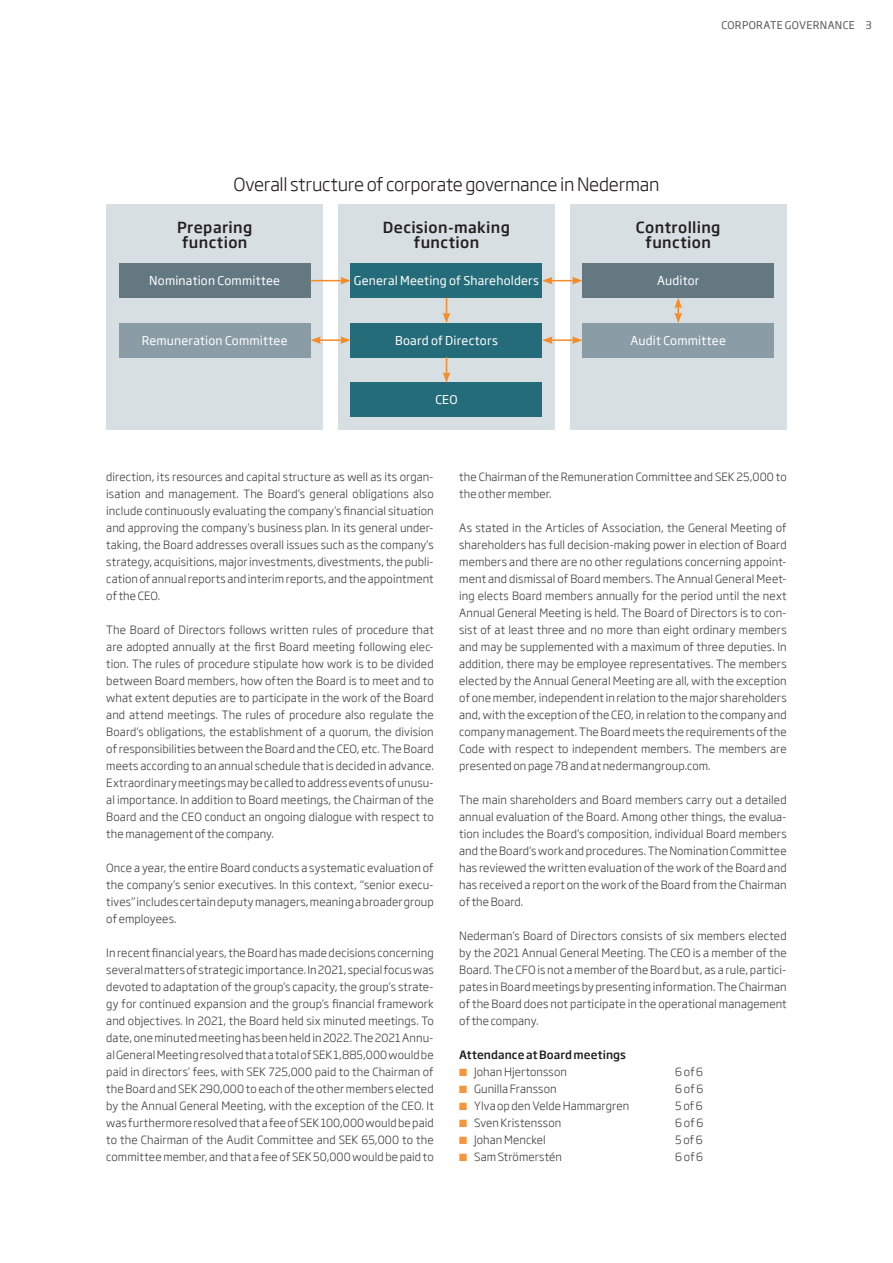
<style>
.page{position:relative;width:893px;height:1263px;background:#fff}
.page>*{position:absolute;margin:0;border:0;box-sizing:border-box;transform-origin:0 0}
.Underrubrik_2{font:300 18px "Soho Gothic Std";letter-spacing:-.015em;color:#231f20}
.Tabelltext{font:500 15px "Soho Gothic Std";letter-spacing:.025em;color:#231f20}
.Vit_10_pkt{font:12px "Soho Gothic Std";letter-spacing:.015em;color:#fff}
.Brödtext{font:300 11.25px/17px "Soho Gothic Std";letter-spacing:.01em;color:#3e3e3f;text-align:justify}
.Underrubrik_ny_-_gem{font:500 11.25px "Soho Gothic Std";letter-spacing:.01em;color:#231f20}
.t1{font:10.5px "Soho Gothic Std";letter-spacing:.03em;color:#57585a}
.s1{color:#f7953c}
</style>
<div class="page">
<div style="left:106px;top:204px;width:217px;height:225px;background:#d8dfe3"></div>
<div style="left:338px;top:204px;width:217px;height:225px;background:#d8dfe3"></div>
<div style="left:570px;top:204px;width:217px;height:225px;background:#d8dfe3"></div>
<div style="left:351px;top:264px;width:191px;height:34px;background:#256c7a"></div>
<div style="left:351px;top:323px;width:191px;height:34px;background:#256c7a"></div>
<div style="left:351px;top:383px;width:191px;height:34px;background:#256c7a"></div>
<div style="left:119px;top:264px;width:191px;height:34px;background:#647882"></div>
<div style="left:119px;top:323px;width:191px;height:34px;background:#8a9ca6"></div>
<div style="left:583px;top:264px;width:191px;height:34px;background:#647882"></div>
<div style="left:583px;top:323px;width:191px;height:34px;background:#8a9ca6"></div>
<hr style="left:310px;top:280px;width:33px;height:1px;background:#f68b29">
<svg style="left:340px;top:277px;width:11px;height:7px"></svg>
<hr style="left:319px;top:339px;width:24px;height:2px;background:#f68b29">
<svg style="left:310px;top:336px;width:11px;height:8px"></svg>
<svg style="left:340px;top:336px;width:11px;height:8px"></svg>
<svg style="left:542px;top:277px;width:41px;height:7px"></svg>
<hr style="left:550px;top:339px;width:24px;height:2px;background:#f68b29">
<svg style="left:542px;top:336px;width:11px;height:8px"></svg>
<svg style="left:572px;top:336px;width:11px;height:8px"></svg>
<svg style="left:674px;top:298px;width:8px;height:25px"></svg>
<svg style="left:443px;top:298px;width:7px;height:25px"></svg>
<svg style="left:443px;top:357px;width:7px;height:26px"></svg>
<p class="t1" style="left:721px;top:19px;width:152px">CORPORATE GOVERNANCE 3</p>
<p class="Underrubrik_2" style="left:233px;top:173px;width:428px">Overall structure of corporate governance in Nederman</p>
<p class="Tabelltext" style="left:177px;top:218px;width:77px">Preparing</p>
<p class="Tabelltext" style="left:182px;top:233px;width:67px">function</p>
<p class="Tabelltext" style="left:383px;top:218px;width:129px">Decision-making</p>
<p class="Tabelltext" style="left:414px;top:233px;width:67px">function</p>
<p class="Tabelltext" style="left:636px;top:218px;width:86px">Controlling</p>
<p class="Tabelltext" style="left:646px;top:233px;width:67px">function</p>
<p class="Vit_10_pkt" style="left:149px;top:273px;width:132px">Nomination Committee</p>
<p class="Vit_10_pkt" style="left:142px;top:333px;width:148px">Remuneration Committee</p>
<p class="Vit_10_pkt" style="left:354px;top:273px;width:187px">General Meeting of Shareholders</p>
<p class="Vit_10_pkt" style="left:395px;top:333px;width:104px">Board of Directors</p>
<p class="Vit_10_pkt" style="left:435px;top:392px;width:24px">CEO</p>
<p class="Vit_10_pkt" style="left:657px;top:273px;width:44px">Auditor</p>
<p class="Vit_10_pkt" style="left:630px;top:333px;width:97px">Audit Committee</p>
<p class="Brödtext" style="left:106px;top:468px;width:329px">direction, its resources and capital structure as well as its organ&shy;isation and management. The Board’s general obligations also include continuously evaluating the company’s financial situation and approving the company’s business plan. In its general under&shy;taking, the Board addresses overall issues such as the company's strategy, acquisitions, major investments, divestments, the publi&shy;cation of annual reports and interim reports, and the appointment of the CEO.</p>
<p class="Brödtext" style="left:106px;top:621px;width:329px">The Board of Directors follows written rules of procedure that are adopted annually at the first Board meeting following elec&shy;tion. The rules of procedure stipulate how work is to be divided between Board members, how often the Board is to meet and to what extent deputies are to participate in the work of the Board and attend meetings. The rules of procedure also regulate the Board’s obligations, the establishment of a quorum, the division of responsibilities between the Board and the CEO, etc. The Board meets according to an annual schedule that is decided in advance.<br>Extraordinary meetings may be called to address events of unusu&shy;al importance. In addition to Board meetings, the Chairman of the Board and the CEO conduct an ongoing dialogue with respect to the management of the company.</p>
<p class="Brödtext" style="left:106px;top:859px;width:329px">Once a year, the entire Board conducts a systematic evaluation of the company’s senior executives. In this context, “senior execu&shy;tives” includes certain deputy managers, meaning a broader group of employees.</p>
<p class="Brödtext" style="left:106px;top:944px;width:329px">In recent financial years, the Board has made decisions concerning several matters of strategic importance. In 2021, special focus was devoted to adaptation of the group’s capacity, the group’s strate&shy;gy for continued expansion and the group’s financial framework and objectives. In 2021, the Board held six minuted meetings. To date, one minuted meeting has been held in 2022. The 2021 Annu&shy;al General Meeting resolved that a total of SEK 1,885,000 would be paid in directors’ fees, with SEK 725,000 paid to the Chairman of the Board and SEK 290,000 to each of the other members elected by the Annual General Meeting, with the exception of the CEO. It was furthermore resolved that a fee of SEK 100,000 would be paid to the Chairman of the Audit Committee and SEK 65,000 to the committee member, and that a fee of SEK 50,000 would be paid to</p>
<p class="Brödtext" style="left:459px;top:468px;width:329px">the Chairman of the Remuneration Committee and SEK 25,000 to the other member.</p>
<p class="Brödtext" style="left:459px;top:519px;width:329px">As stated in the Articles of Association, the General Meeting of shareholders has full decision-making power in election of Board members and there are no other regulations concerning appoint&shy;ment and dismissal of Board members. The Annual General Meet&shy;ing elects Board members annually for the period until the next Annual General Meeting is held. The Board of Directors is to con&shy;sist of at least three and no more than eight ordinary members and may be supplemented with a maximum of three deputies. In addition, there may be employee representatives. The members elected by the Annual General Meeting are all, with the exception of one member, independent in relation to the major shareholders and, with the exception of the CEO, in relation to the company and company management. The Board meets the requirements of the Code with respect to independent members. The members are presented on page 78 and at nedermangroup.com.</p>
<p class="Brödtext" style="left:459px;top:791px;width:329px">The main shareholders and Board members carry out a detailed annual evaluation of the Board. Among other things, the evalua&shy;tion includes the Board’s composition, individual Board members and the Board’s work and procedures. The Nomination Committee has reviewed the written evaluation of the work of the Board and has received a report on the work of the Board from the Chairman of the Board.</p>
<p class="Brödtext" style="left:459px;top:927px;width:329px">Nederman’s Board of Directors consists of six members elected by the 2021 Annual General Meeting. The CEO is a member of the Board. The CFO is not a member of the Board but, as a rule, partici&shy;pates in Board meetings by presenting information. The Chairman of the Board does not participate in the operational management of the company.</p>
<p class="Underrubrik_ny_-_gem" style="left:459px;top:1047px;width:168px">Attendance at Board meetings</p>
<p class="Brödtext" style="left:459px;top:1063px;width:109px"><span class="s1">■</span> Johan Hjertonsson</p>
<p class="Brödtext" style="left:675px;top:1063px;width:30px">6 of 6</p>
<p class="Brödtext" style="left:459px;top:1080px;width:99px"><span class="s1">■</span> Gunilla Fransson</p>
<p class="Brödtext" style="left:675px;top:1080px;width:30px">6 of 6</p>
<p class="Brödtext" style="left:459px;top:1097px;width:171px"><span class="s1">■</span> Ylva op den Velde Hammargren</p>
<p class="Brödtext" style="left:675px;top:1097px;width:29px">5 of 6</p>
<p class="Brödtext" style="left:459px;top:1114px;width:104px"><span class="s1">■</span> Sven Kristensson</p>
<p class="Brödtext" style="left:675px;top:1114px;width:30px">6 of 6</p>
<p class="Brödtext" style="left:459px;top:1131px;width:88px"><span class="s1">■</span> Johan Menckel</p>
<p class="Brödtext" style="left:675px;top:1131px;width:29px">5 of 6</p>
<p class="Brödtext" style="left:459px;top:1148px;width:104px"><span class="s1">■</span> Sam Strömerstén</p>
<p class="Brödtext" style="left:675px;top:1148px;width:30px">6 of 6</p>
</div>
